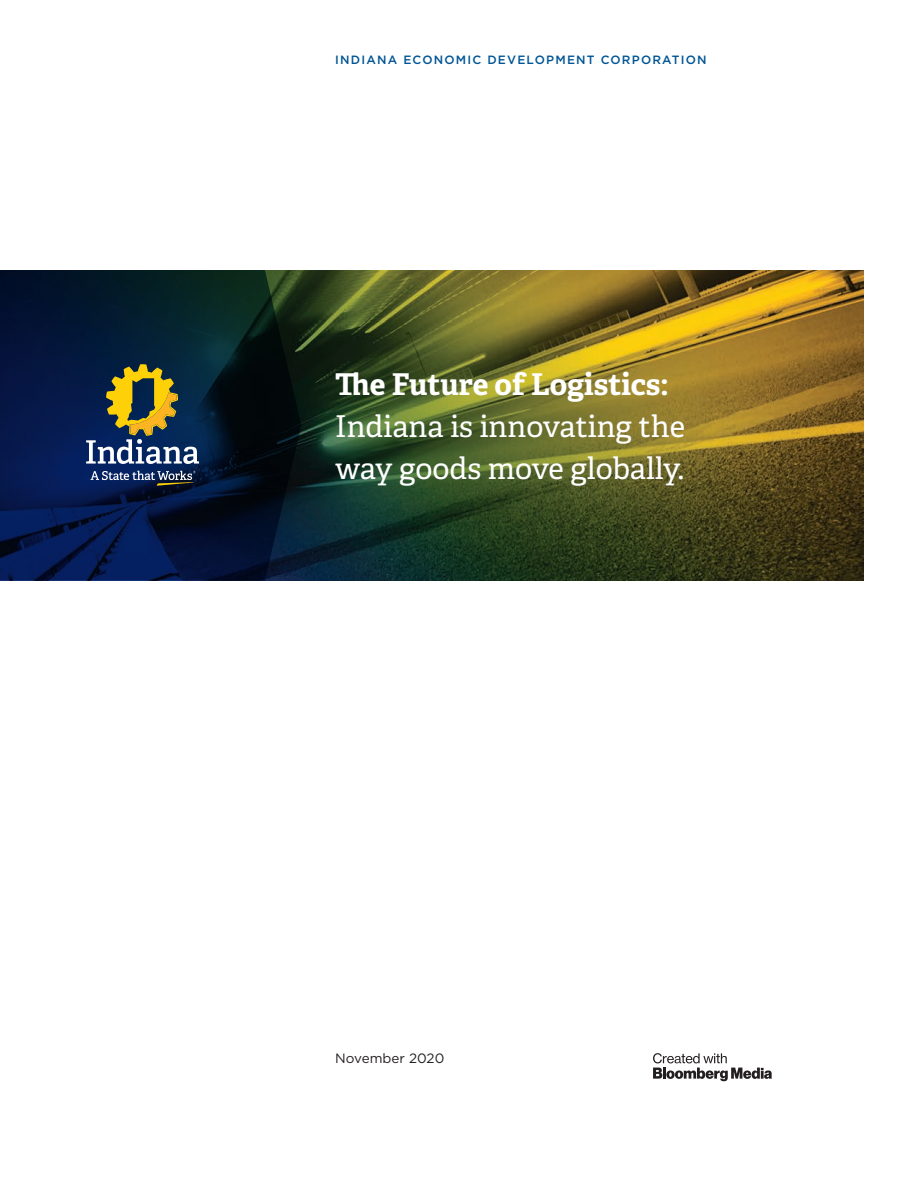
<style>
.page{position:relative;width:918px;height:1188px;background:#fff}
.page>*{position:absolute;margin:0;border:0;box-sizing:border-box;transform-origin:0 0}
.t1{font:30px/42px "Adelle";color:#fff}
.t2{font:700 30px "Adelle";color:#fff}
.t3{font:13.5px "Gotham";color:#231f20}
.t4{font:500 12px "Gotham HTF";letter-spacing:.1em;color:#005595}
</style>
<div class="page">
<img style="left:301px;top:270px;width:563px;height:310px">
<svg style="left:0;top:270px;width:301px;height:310px;background:#051833"></svg>
<svg style="left:86px;top:364px;width:113px;height:100px;background:#515c52"></svg>
<svg style="left:91px;top:471px;width:105px;height:15px;background:#3e4e70"></svg>
<svg style="left:653px;top:1053px;width:119px;height:28px"></svg>
<p class="t4" style="left:335px;top:53px;width:373px">INDIANA ECONOMIC DEVELOPMENT CORPORATION</p>
<p class="t2" style="left:335px;top:365px;width:335px">The Future of Logistics:</p>
<p class="t1" style="left:335px;top:405px;width:351px">Indiana is innovating the way goods move globally.</p>
<p class="t3" style="left:335px;top:1051px;width:111px">November 2020</p>
</div>
